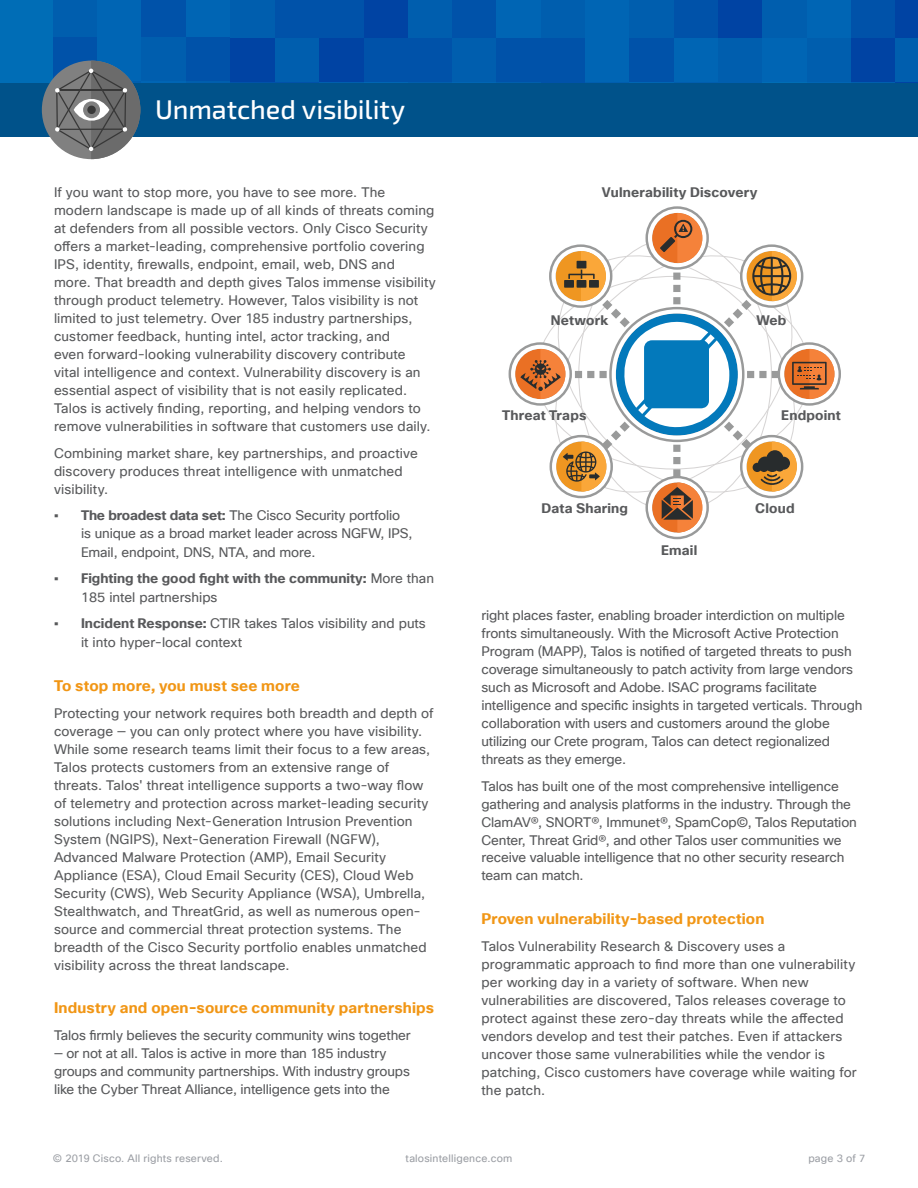
<style>
.page{position:relative;width:918px;height:1188px;background:#fff}
.page>*{position:absolute;margin:0;border:0;box-sizing:border-box;transform-origin:0 0}
.t1{font:500 27px "Exo 2";letter-spacing:-.005em;color:#fff}
.t2{font:700 15px "Cisco Sans TT";letter-spacing:.01em;color:#f19615}
.t3{font:13.5px/18px "Cisco Sans TT";letter-spacing:.005em;color:#58595b}
.t4{font:700 13.5px/18.8px "Cisco Sans TT";letter-spacing:.015em;color:#58595b}
.t5{font:10.5px "Cisco Sans TT";letter-spacing:.02em;color:#9b9ea4}
.s1{font-weight:700}
.s2{font-weight:400}
</style>
<div class="page">
<div style="left:0;top:0;width:918px;height:89px;background:#006db6"></div>
<div style="left:53px;top:0;width:44px;height:37px;background:#005eae"></div>
<div style="left:97px;top:0;width:45px;height:37px;background:#0065b4"></div>
<div style="left:142px;top:0;width:44px;height:37px;background:#0052a9"></div>
<div style="left:186px;top:0;width:44px;height:37px;background:#0065b4"></div>
<div style="left:53px;top:37px;width:44px;height:45px;background:#0052a9"></div>
<div style="left:97px;top:37px;width:45px;height:45px;background:#0065b4"></div>
<div style="left:142px;top:37px;width:44px;height:45px;background:#005eae"></div>
<div style="left:186px;top:37px;width:44px;height:45px;background:#0052a9"></div>
<div style="left:97px;top:82px;width:45px;height:7px;background:#0061b1"></div>
<div style="left:142px;top:82px;width:44px;height:7px;background:#0065b4"></div>
<div style="left:186px;top:82px;width:44px;height:7px;background:#005eae"></div>
<svg style="left:230px;top:0;width:688px;height:83px"></svg>
<div style="left:0;top:83px;width:918px;height:54px;background:#00528a"></div>
<svg style="left:509px;top:206px;width:332px;height:333px"></svg>
<div style="left:42px;top:61px;width:98px;height:98px;background:#808080;border-radius:50%"></div>
<svg style="left:55px;top:61px;width:85px;height:98px"></svg>
<div style="left:83px;top:101px;width:17px;height:17px;background:#808080;border-radius:50%"></div>
<div style="left:87px;top:106px;width:9px;height:8px;background:#383838;border-radius:50%"></div>
<h1 class="t1" style="left:155px;top:94px;width:251px">Unmatched visibility</h1>
<p class="t3" style="left:54px;top:183px;width:383px">If you want to stop more, you have to see more. The modern landscape is made up of all kinds of threats coming at defenders from all possible vectors. Only Cisco Security offers a market-leading, comprehensive portfolio covering IPS, identity, firewalls, endpoint, email, web, DNS and<br>more. That breadth and depth gives Talos immense visibility through product telemetry. However, Talos visibility is not limited to just telemetry. Over 185 industry partnerships, customer feedback, hunting intel, actor tracking, and<br>even forward-looking vulnerability discovery contribute<br>vital intelligence and context. Vulnerability discovery is an essential aspect of visibility that is not easily replicated.<br>Talos is actively finding, reporting, and helping vendors to remove vulnerabilities in software that customers use daily.</p>
<p class="t3" style="left:54px;top:444px;width:366px">Combining market share, key partnerships, and proactive discovery produces threat intelligence with unmatched visibility.</p>
<p class="t3" style="left:81px;top:506px;width:333px;line-height:18.8px;text-indent:-27px"><span class="s1">• The broadest data set:</span> The Cisco Security portfolio is unique as a broad market leader across NGFW, IPS,<br>Email, endpoint, DNS, NTA, and more.</p>
<p class="t4" style="left:81px;top:570px;width:355px;text-indent:-27px">• Fighting the good fight with the community: <span class="s2">More than<br>185 intel partnerships</span></p>
<p class="t3" style="left:81px;top:615px;width:346px;line-height:18.8px;text-indent:-27px"><span class="s1">• Incident Response:</span> CTIR takes Talos visibility and puts it into hyper-local context</p>
<p class="t2" style="left:54px;top:676px;width:247px">To stop more, you must see more</p>
<p class="t3" style="left:54px;top:704px;width:381px">Protecting your network requires both breadth and depth of coverage — you can only protect where you have visibility.<br>While some research teams limit their focus to a few areas, Talos protects customers from an extensive range of threats. Talos' threat intelligence supports a two-way flow of telemetry and protection across market-leading security solutions including Next-Generation Intrusion Prevention System (NGIPS), Next-Generation Firewall (NGFW), Advanced Malware Protection (AMP), Email Security Appliance (ESA), Cloud Email Security (CES), Cloud Web Security (CWS), Web Security Appliance (WSA), Umbrella, Stealthwatch, and ThreatGrid, as well as numerous open&shy;source and commercial threat protection systems. The breadth of the Cisco Security portfolio enables unmatched visibility across the threat landscape.</p>
<p class="t2" style="left:54px;top:998px;width:382px">Industry and open-source community partnerships</p>
<p class="t3" style="left:54px;top:1027px;width:358px">Talos firmly believes the security community wins together</p>
<p class="t3" style="left:54px;top:1045px;width:357px">— or not at all. Talos is active in more than 185 industry groups and community partnerships. With industry groups like the Cyber Threat Alliance, intelligence gets into the</p>
<p class="t4" style="left:602px;top:183px;width:157px">Vulnerability Discovery</p>
<p class="t4" style="left:551px;top:312px;width:59px">Network</p>
<p class="t4" style="left:756px;top:312px;width:32px">Web</p>
<p class="t4" style="left:502px;top:406px;width:86px">Threat Traps</p>
<p class="t4" style="left:781px;top:406px;width:61px">Endpoint</p>
<p class="t4" style="left:541px;top:499px;width:88px">Data Sharing</p>
<p class="t4" style="left:755px;top:499px;width:41px">Cloud</p>
<p class="t4" style="left:661px;top:541px;width:38px">Email</p>
<p class="t3" style="left:482px;top:606px;width:382px">right places faster, enabling broader interdiction on multiple fronts simultaneously. With the Microsoft Active Protection Program (MAPP), Talos is notified of targeted threats to push coverage simultaneously to patch activity from large vendors such as Microsoft and Adobe. ISAC programs facilitate intelligence and specific insights in targeted verticals. Through collaboration with users and customers around the globe utilizing our Crete program, Talos can detect regionalized threats as they emerge.</p>
<p class="t3" style="left:482px;top:777px;width:377px">Talos has built one of the most comprehensive intelligence gathering and analysis platforms in the industry. Through the ClamAV®, SNORT®, Immunet®, SpamCop©, Talos Reputation Center, Threat Grid®, and other Talos user communities we receive valuable intelligence that no other security research team can match.</p>
<p class="t2" style="left:482px;top:909px;width:284px">Proven vulnerability-based protection</p>
<p class="t3" style="left:482px;top:938px;width:377px">Talos Vulnerability Research &amp; Discovery uses a programmatic approach to find more than one vulnerability per working day in a variety of software. When new vulnerabilities are discovered, Talos releases coverage to protect against these zero-day threats while the affected vendors develop and test their patches. Even if attackers uncover those same vulnerabilities while the vendor is patching, Cisco customers have coverage while waiting for the patch.</p>
<p class="t5" style="left:53px;top:1151px;width:171px">© 2019 Cisco. All rights reserved.</p>
<p class="t5" style="left:406px;top:1151px;width:108px">talosintelligence.com</p>
<p class="t5" style="left:808px;top:1151px;width:59px">page 3 of 7</p>
</div>
